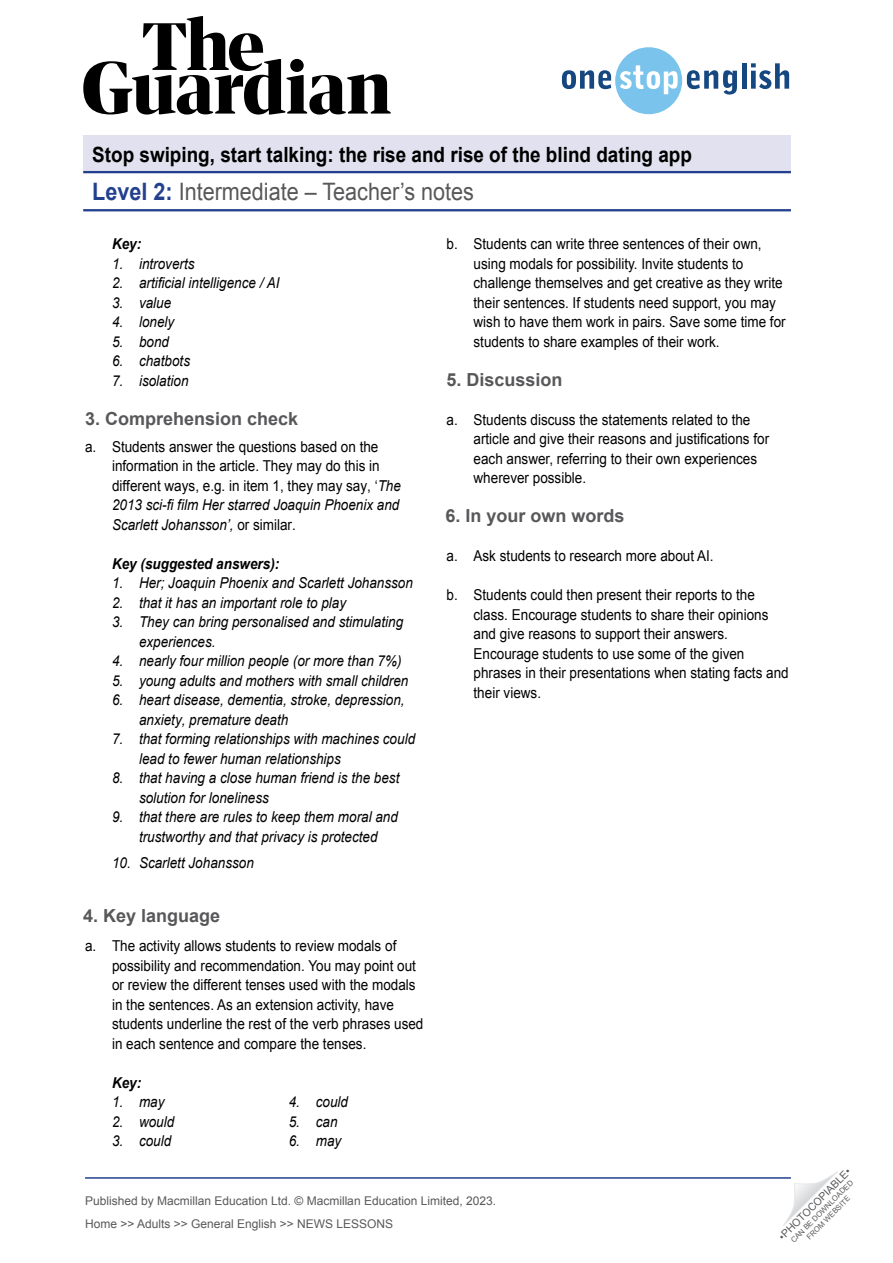
<style>
.page{position:relative;width:893px;height:1263px;background:#fff}
.page>*{position:absolute;margin:0;border:0;box-sizing:border-box;transform-origin:0 0}
.t1{font:24px "Arial";color:#58585a;scale:.9 1}
.t2{font:700 21px "Arial";color:#000;scale:.9 1}
.TN__Title{font:700 18px "Arial";color:#58585a}
.t3{font:15px/19.5px "Arial";color:#000;scale:.9 1}
.t4{font:italic 15px/19.5px "Arial";color:#000;scale:.9 1}
.TN__Key_title{font:italic 700 15px "Arial";color:#000;scale:.9 1}
.t5{font:12px/23px "Arial";color:#58595b}
.t6{font:10.5px "Arial";color:#58595b}
.t7{font:7.5px/9px "Arial";color:#58595b;text-align:center}
.s1{font-weight:700;color:#23408f}
.s2{font-style:inherit}
.s3{font-style:italic}
</style>
<div class="page">
<hr style="left:85px;top:1177px;width:706px;height:2px;background:#23408f">
<svg style="left:783px;top:1171px;width:55px;height:55px"></svg>
<div style="left:83px;top:136px;width:708px;height:37px;background:#e1e1ef"></div>
<hr style="left:83px;top:171px;width:708px;height:2px;background:#23408f">
<hr style="left:83px;top:209px;width:708px;height:2px;background:#23408f">
<svg style="left:83px;top:16px;width:308px;height:99px"></svg>
<svg style="left:562px;top:47px;width:175px;height:67px"></svg>
<hr style="left:742px;top:63px;width:4px;height:26px;background:#154780">
<svg style="left:751px;top:63px;width:38px;height:26px"></svg>
<h2 class="t2" style="left:92px;top:141px;width:668px">Stop swiping, start talking: the rise and rise of the blind dating app</h2>
<h1 class="t1" style="left:92px;top:176px;width:426px"><span class="s1">Level 2:</span> Intermediate – Teacher’s notes</h1>
<p class="t3" style="left:474px;top:234px;width:348px;text-indent:-27px">b. Students can write three sentences of their own, using modals for possibility. Invite students to challenge themselves and get creative as they write their sentences. If students need support, you may wish to have them work in pairs. Save some time for students to share examples of their work.</p>
<p class="TN__Title" style="left:447px;top:367px;width:118px">5. Discussion</p>
<p class="t3" style="left:474px;top:410px;width:330px;text-indent:-27px">a. Students discuss the statements related to the article and give their reasons and justifications for each answer, referring to their own experiences wherever possible.</p>
<p class="TN__Title" style="left:446px;top:504px;width:181px">6. In your own words</p>
<p class="t3" style="left:447px;top:546px;width:298px">a. Ask students to research more about AI.</p>
<p class="t3" style="left:474px;top:585px;width:352px;text-indent:-27px">b. Students could then present their reports to the class. Encourage students to share their opinions and give reasons to support their answers.<br>Encourage students to use some of the given phrases in their presentations when stating facts and their views.</p>
<p class="TN__Key_title" style="left:112px;top:234px;width:34px">Key:</p>
<p class="t4" style="left:112px;top:254px;width:93px">1. introverts</p>
<p class="t4" style="left:112px;top:273px;width:188px">2. artificial intelligence / AI</p>
<p class="t4" style="left:112px;top:293px;width:67px">3. value</p>
<p class="t4" style="left:112px;top:312px;width:71px">4. lonely</p>
<p class="t4" style="left:112px;top:332px;width:65px">5. bond</p>
<p class="t4" style="left:112px;top:351px;width:88px">6. chatbots</p>
<p class="t4" style="left:112px;top:371px;width:87px">7. isolation</p>
<p class="TN__Title" style="left:85px;top:406px;width:215px">3. Comprehension check</p>
<p class="t3" style="left:112px;top:437px;width:322px;text-indent:-27px"><span class="s2">a.</span> Students answer the questions based on the information in the article. They may do this in different ways, e.g. in item 1, they may say, ‘<span class="s3">The 2013 sci-fi film</span> <span class="s3">Her</span> <span class="s3">starred Joaquin Phoenix and Scarlett Johansson’,</span> <span class="s2">or similar.</span></p>
<p class="TN__Key_title" style="left:112px;top:554px;width:187px">Key (suggested answers):</p>
<p class="t4" style="left:112px;top:574px;width:336px"><span class="s2">1. Her</span>; Joaquin Phoenix and Scarlett Johansson</p>
<p class="t4" style="left:112px;top:593px;width:262px"><span class="s2">2.</span> that it has an important role to play</p>
<p class="t4" style="left:139px;top:613px;width:295px;text-indent:-27px"><span class="s2">3.</span> They can bring personalised and stimulating experiences.</p>
<p class="t4" style="left:112px;top:652px;width:323px"><span class="s2">4.</span> nearly four million people (or more than 7%)</p>
<p class="t4" style="left:112px;top:671px;width:331px"><span class="s2">5.</span> young adults and mothers with small children</p>
<p class="t4" style="left:139px;top:691px;width:297px;text-indent:-27px"><span class="s2">6.</span> heart disease, dementia, stroke, depression, anxiety, premature death</p>
<p class="t4" style="left:139px;top:730px;width:308px;text-indent:-27px"><span class="s2">7.</span> that forming relationships with machines could lead to fewer human relationships</p>
<p class="t4" style="left:139px;top:769px;width:291px;text-indent:-27px"><span class="s2">8.</span> that having a close human friend is the best solution for loneliness</p>
<p class="t4" style="left:112px;top:808px;width:319px;text-align:center"><span class="s2">9.</span> that there are rules to keep them moral and trustworthy and that privacy is protected</p>
<p class="t4" style="left:112px;top:854px;width:159px"><span class="s2">10.</span> S<span class="s2">c</span>arlett Johansso<span class="s2">n</span></p>
<p class="TN__Title" style="left:83px;top:904px;width:139px">4. Key language</p>
<p class="t3" style="left:112px;top:936px;width:348px;text-indent:-27px">a. The activity allows students to review modals of possibility and recommendation. You may point out or review the different tenses used with the modals in the sentences. As an extension activity, have students underline the rest of the verb phrases used in each sentence and compare the tenses.</p>
<p class="TN__Key_title" style="left:112px;top:1073px;width:34px">Key:</p>
<p class="t4" style="left:112px;top:1092px;width:60px">1. may</p>
<p class="t4" style="left:112px;top:1112px;width:71px">2. would</p>
<p class="t4" style="left:112px;top:1131px;width:67px">3. could</p>
<p class="t4" style="left:289px;top:1092px;width:67px">4. could</p>
<p class="t4" style="left:289px;top:1112px;width:56px">5. can</p>
<p class="t4" style="left:289px;top:1131px;width:60px">6. may</p>
<p class="t5" style="left:85px;top:1189px;width:413px">Published by Macmillan Education Ltd. © Macmillan Education Limited, 2023.<br>Home &gt;&gt; Adults &gt;&gt; General English &gt;&gt; NEWS LESSONS</p>
<p class="t6" style="left:776px;top:1233px;width:99px;rotate:-45deg">•PHOTOCOPIABLE•</p>
<p class="t7" style="left:789px;top:1238px;width:86px;rotate:-45deg">CAN BE DOWNLOADED<br>FROM WEBSITE</p>
</div>
